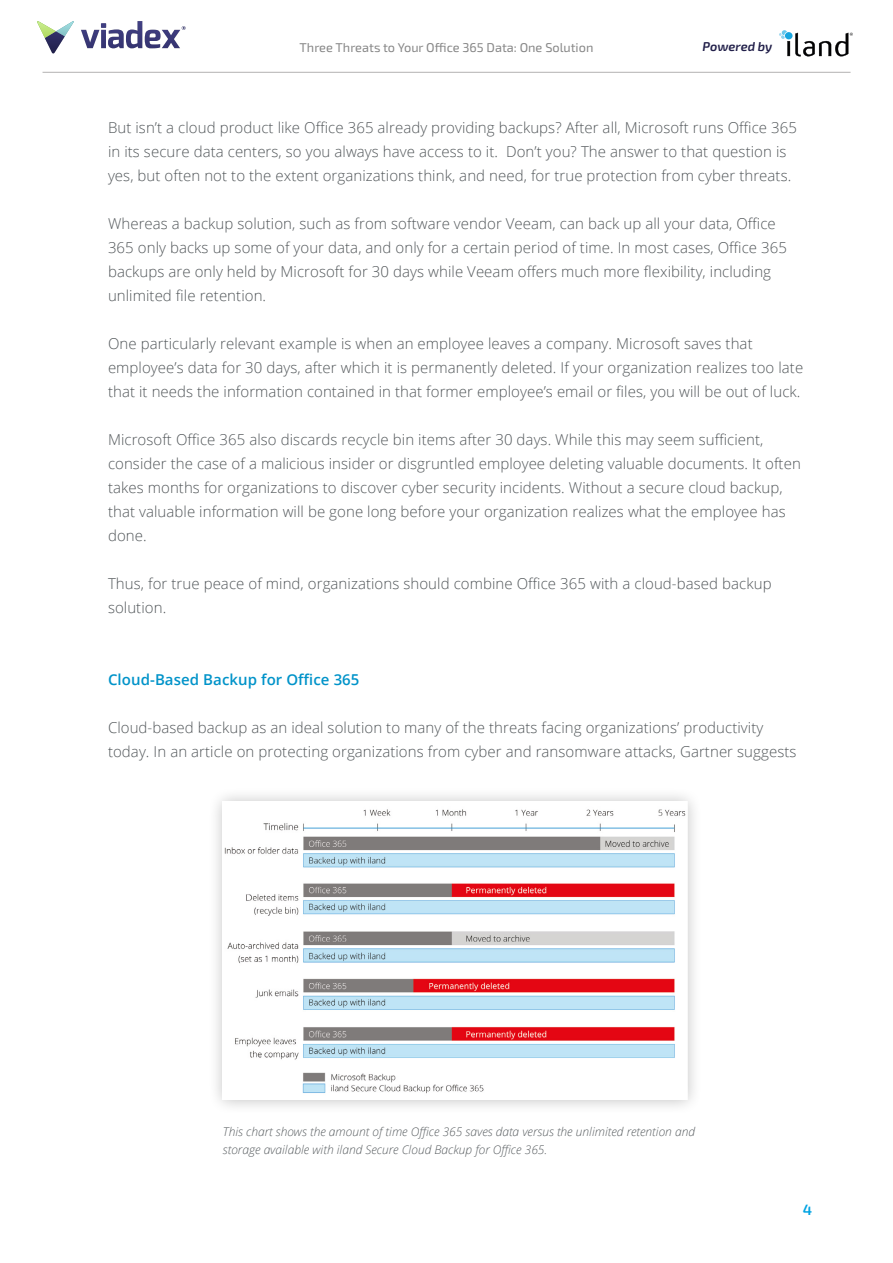
<style>
.page{position:relative;width:893px;height:1263px;background:#fff}
.page>*{position:absolute;margin:0;border:0;box-sizing:border-box;transform-origin:0 0}
.t1{font:300 15px/24px "Open Sans";letter-spacing:.005em;color:#52575a}
.t2{font:600 15px "Open Sans";letter-spacing:.005em;color:#0093c9}
.t3{font:600 15px "Exo 2.0";color:#00a3e2}
.t4{font:12.75px "Exo 2.0";color:#878787}
.t5{font:italic 600 12.75px "Exo 2.0";color:#211f49}
.t6{font:italic 300 12px/18px "Open Sans";color:#595e61}
</style>
<div class="page">
<svg style="left:779px;top:30px;width:74px;height:26px"></svg>
<svg style="left:81px;top:21px;width:105px;height:27px"></svg>
<svg style="left:37px;top:21px;width:37px;height:33px"></svg>
<hr style="left:43px;top:72px;width:808px;height:1px;background:#b3b2b2">
<div style="left:208px;top:787px;width:494px;height:328px;background:#000;opacity:.25"></div>
<img style="left:223px;top:802px;width:474px;height:298px">
<p class="t4" style="left:300px;top:40px;width:295px">Three Threats to Your Office 365 Data: One Solution</p>
<p class="t5" style="left:703px;top:39px;width:71px">Powered by</p>
<p class="t1" style="left:108px;top:115px;width:691px">But isn’t a cloud product like Office 365 already providing backups? After all, Microsoft runs Office 365 in its secure data centers, so you always have access to it. Don’t you? The answer to that question is yes, but often not to the extent organizations think, and need, for true protection from cyber threats.</p>
<p class="t1" style="left:108px;top:211px;width:681px">Whereas a backup solution, such as from software vendor Veeam, can back up all your data, Office 365 only backs up some of your data, and only for a certain period of time. In most cases, Office 365 backups are only held by Microsoft for 30 days while Veeam offers much more flexibility, including unlimited file retention.</p>
<p class="t1" style="left:108px;top:331px;width:697px">One particularly relevant example is when an employee leaves a company. Microsoft saves that employee’s data for 30 days, after which it is permanently deleted. If your organization realizes too late that it needs the information contained in that former employee’s email or files, you will be out of luck.</p>
<p class="t1" style="left:108px;top:427px;width:694px">Microsoft Office 365 also discards recycle bin items after 30 days. While this may seem sufficient, consider the case of a malicious insider or disgruntled employee deleting valuable documents. It often takes months for organizations to discover cyber security incidents. Without a secure cloud backup, that valuable information will be gone long before your organization realizes what the employee has done.</p>
<p class="t1" style="left:108px;top:571px;width:665px">Thus, for true peace of mind, organizations should combine Office 365 with a cloud-based backup solution.</p>
<p class="t2" style="left:108px;top:669px;width:253px">Cloud-Based Backup for Office 365</p>
<p class="t1" style="left:108px;top:715px;width:690px">Cloud-based backup as an ideal solution to many of the threats facing organizations’ productivity today. In an article on protecting organizations from cyber and ransomware attacks, Gartner suggests</p>
<p class="t6" style="left:223px;top:1122px;width:474px">This chart shows the amount of time Office 365 saves data versus the unlimited retention and storage available with iland Secure Cloud Backup for Office 365.</p>
<p class="t3" style="left:803px;top:1200px;width:11px">4</p>
</div>
